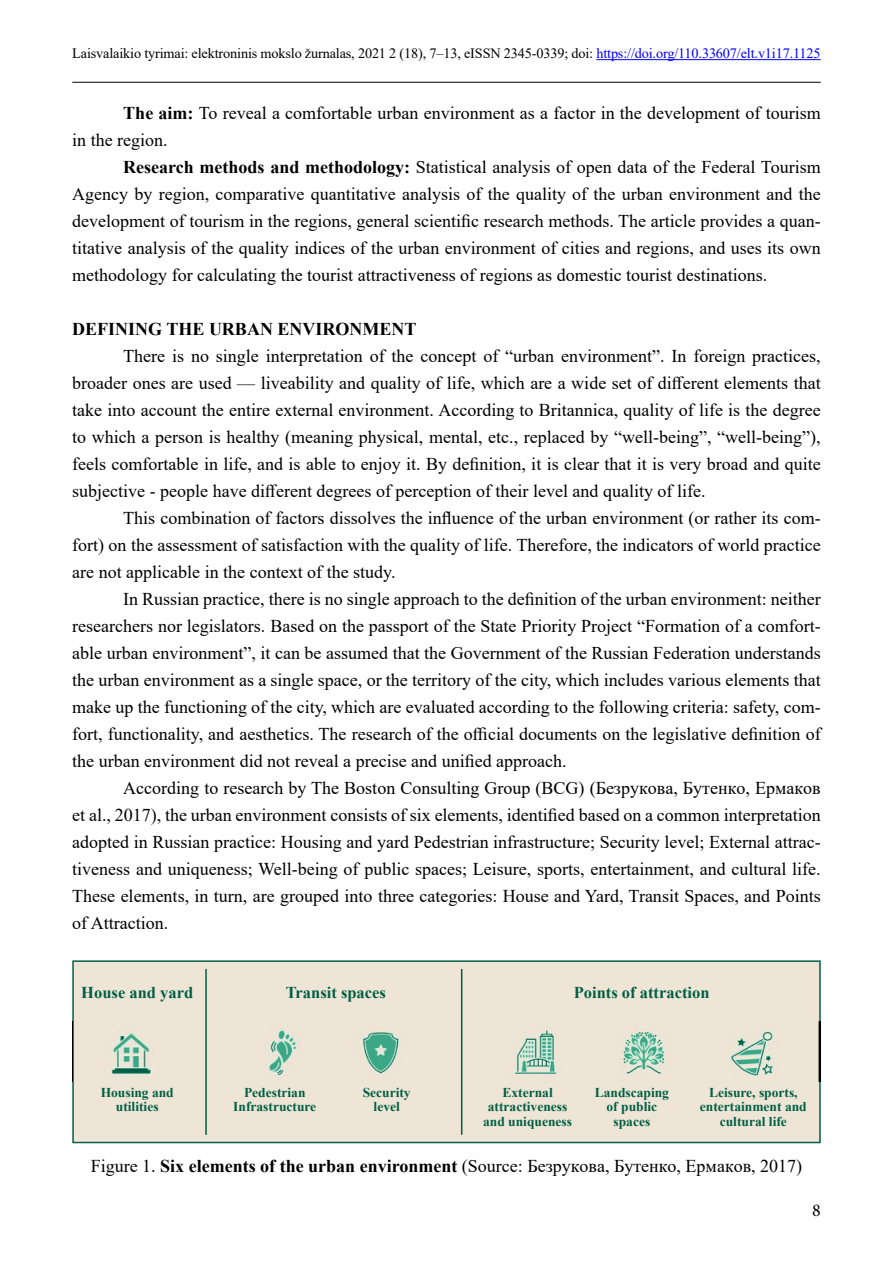
<style>
.page{position:relative;width:893px;height:1263px;background:#fff}
.page>*{position:absolute;margin:0;border:0;box-sizing:border-box;transform-origin:0 0}
.Tekstas_pagr{font:18px/27px "Times New Roman";color:#000;text-align:justify}
.pav__lent{font:18px "Times New Roman";color:#000}
.Antraste{font:700 18px "Times New Roman";color:#000}
.t1{font:18px "Minion Pro";color:#000}
.t2{font:700 16.5px "Times New Roman";color:#005f44}
.t3{font:14.25px "Times New Roman";letter-spacing:-.01em;color:#000}
.t4{font:700 13.5px/14.5px "Times New Roman";color:#005f44;text-align:center}
.s1{color:#00f}
.s2{font-weight:700}
</style>
<div class="page">
<hr style="left:72px;top:82px;width:749px;height:1px;background:#000">
<hr style="left:596px;top:59px;width:225px;height:1px;background:#00f">
<div style="left:72px;top:960px;width:749px;height:183px;background:#eee5d6;border:1px solid #005f44"></div>
<img style="left:73px;top:1022px;width:748px;height:60px">
<hr style="left:461px;top:969px;width:1px;height:166px;background:#005f44">
<hr style="left:205px;top:969px;width:2px;height:166px;background:#005f44">
<p class="t3" style="left:72px;top:43px;width:750px">Laisvalaikio tyrimai: elektroninis mokslo žurnalas, 2021 2 (18), 7–13, eISSN 2345-0339; doi: <span class="s1">https://doi.org/110.33607/elt.v1i17.1125</span></p>
<p class="Tekstas_pagr" style="left:72px;top:98px;width:750px;text-indent:51px"><span class="s2">The aim:</span> To reveal a comfortable urban environment as a factor in the development of tourism in the region.</p>
<p class="Tekstas_pagr" style="left:72px;top:152px;width:750px;text-indent:51px"><span class="s2">Research methods and methodology:</span> Statistical analysis of open data of the Federal Tourism Agency by region, comparative quantitative analysis of the quality of the urban environment and the development of tourism in the regions, general scientific research methods. The article provides a quan&shy;titative analysis of the quality indices of the urban environment of cities and regions, and uses its own methodology for calculating the tourist attractiveness of regions as domestic tourist destinations.</p>
<p class="Antraste" style="left:72px;top:315px;width:346px">DEFINING THE URBAN ENVIRONMENT</p>
<p class="Tekstas_pagr" style="left:72px;top:341px;width:750px;text-indent:51px">There is no single interpretation of the concept of “urban environment”. In foreign practices, broader ones are used — liveability and quality of life, which are a wide set of different elements that take into account the entire external environment. According to Britannica, quality of life is the degree to which a person is healthy (meaning physical, mental, etc., replaced by “well-being”, “well-being”), feels comfortable in life, and is able to enjoy it. By definition, it is clear that it is very broad and quite subjective - people have different degrees of perception of their level and quality of life.</p>
<p class="Tekstas_pagr" style="left:72px;top:503px;width:750px;text-indent:51px">This combination of factors dissolves the influence of the urban environment (or rather its com&shy;fort) on the assessment of satisfaction with the quality of life. Therefore, the indicators of world practice are not applicable in the context of the study.</p>
<p class="Tekstas_pagr" style="left:72px;top:584px;width:750px;text-indent:51px">In Russian practice, there is no single approach to the definition of the urban environment: neither researchers nor legislators. Based on the passport of the State Priority Project “Formation of a comfort&shy;able urban environment”, it can be assumed that the Government of the Russian Federation understands the urban environment as a single space, or the territory of the city, which includes various elements that make up the functioning of the city, which are evaluated according to the following criteria: safety, com&shy;fort, functionality, and aesthetics. The research of the official documents on the legislative definition of the urban environment did not reveal a precise and unified approach.</p>
<p class="Tekstas_pagr" style="left:72px;top:773px;width:750px;text-indent:51px">According to research by The Boston Consulting Group (BCG) (Безрукова, Бутенко, Ермаков et al., 2017), the urban environment consists of six elements, identified based on a common interpretation adopted in Russian practice: Housing and yard Pedestrian infrastructure; Security level; External attrac&shy;tiveness and uniqueness; Well-being of public spaces; Leisure, sports, entertainment, and cultural life.<br>These elements, in turn, are grouped into three categories: House and Yard, Transit Spaces, and Points of Attraction.</p>
<p class="t2" style="left:81px;top:980px;width:113px">House and yard</p>
<p class="t2" style="left:286px;top:980px;width:102px">Transit spaces</p>
<p class="t2" style="left:574px;top:980px;width:137px">Points of attraction</p>
<p class="t4" style="left:101px;top:1084px;width:75px">Housing and utilities</p>
<p class="t4" style="left:233px;top:1084px;width:84px">Pedestrian<br>Infrastructure</p>
<p class="t4" style="left:363px;top:1084px;width:49px">Security level</p>
<p class="t4" style="left:483px;top:1084px;width:90px">External attractiveness and uniqueness</p>
<p class="t4" style="left:595px;top:1084px;width:76px">Landscaping of public spaces</p>
<p class="t4" style="left:700px;top:1084px;width:108px">Leisure, sports, entertainment and cultural life</p>
<p class="pav__lent" style="left:91px;top:1153px;width:713px">Figure 1. <span class="s2">Six elements of the urban environment</span> (Source: Безрукова, Бутенко, Ермаков, 2017)</p>
<p class="t1" style="left:812px;top:1198px;width:10px">8</p>
</div>
